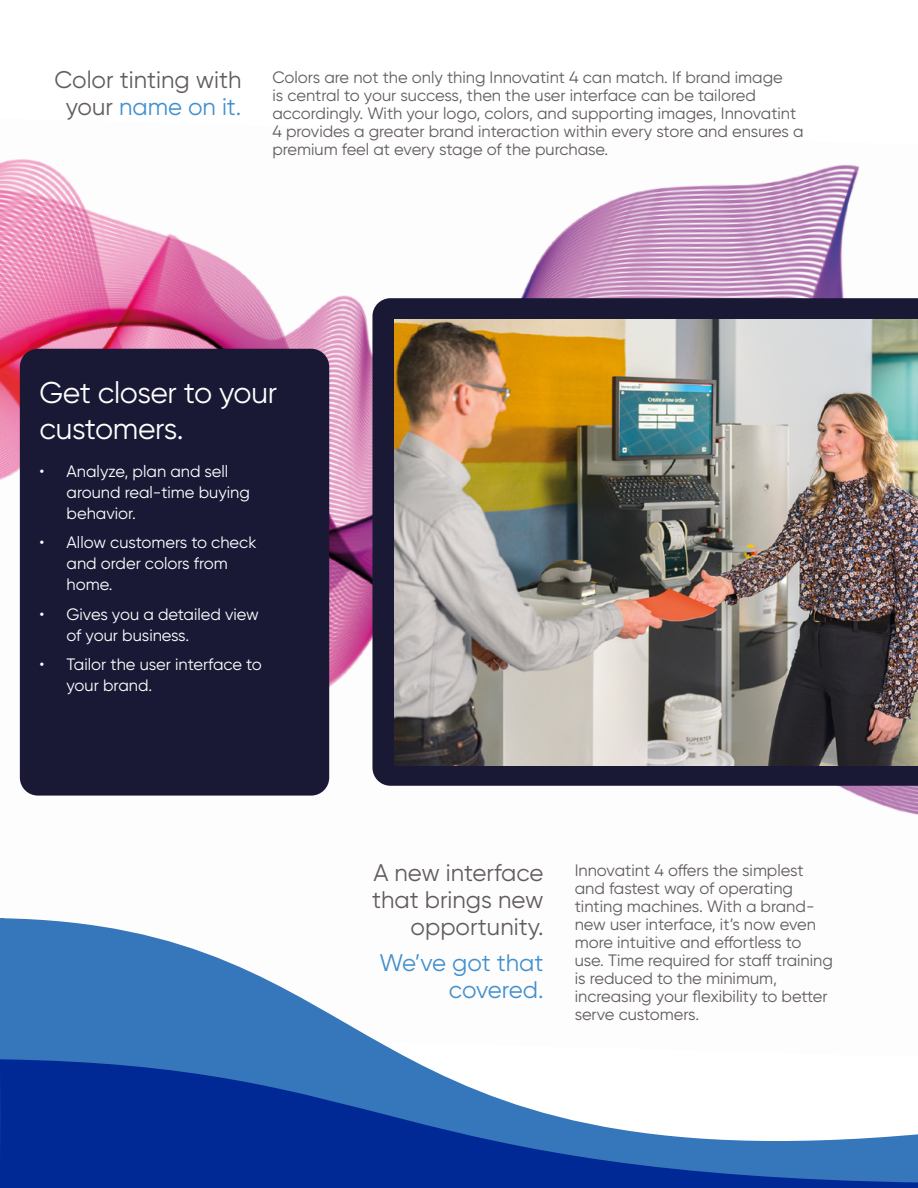
<style>
.page{position:relative;width:918px;height:1188px;background:#fff}
.page>*{position:absolute;margin:0;border:0;box-sizing:border-box;transform-origin:0 0}
.t1{font:30px/36.8px "Gilroy";letter-spacing:-.01em;color:#fff}
.t2{font:24px/27px "Gilroy";color:#635c5d;text-align:right}
.t3{font:24px/27px "Gilroy";letter-spacing:-.005em;color:#4290ce;text-align:right}
.t4{font:16.5px/18px "Gilroy";color:#635c5d}
.t5{font:16.5px/21px "Gilroy";color:#fff}
.s1{color:#4290ce}
</style>
<div class="page">
<img style="left:0;top:159px;width:918px;height:656px">
<svg style="left:372px;top:298px;width:546px;height:488px;background:#21203c"></svg>
<div style="left:20px;top:349px;width:309px;height:447px;background:#191936;border-radius:18px"></div>
<img style="left:395px;top:320px;width:523px;height:446px">
<svg style="left:0;top:918px;width:410px;height:141px;fill:#3677bc"></svg>
<svg style="left:0;top:1059px;width:918px;height:129px"></svg>
<h2 class="t2" style="left:54px;top:66px;width:189px;text-align:center">Color tinting with your <span class="s1">name on it.</span></h2>
<p class="t4" style="left:272px;top:68px;width:533px">Colors are not the only thing Innovatint 4 can match. If brand image<br>is central to your success, then the user interface can be tailored accordingly. With your logo, colors, and supporting images, Innovatint 4 provides a greater brand interaction within every store and ensures a premium feel at every stage of the purchase.</p>
<h1 class="t1" style="left:40px;top:373px;width:239px">Get closer to your customers.</h1>
<p class="t5" style="left:67px;top:460px;width:185px;text-indent:-27px">• Analyze, plan and sell around real-time buying behavior.</p>
<p class="t5" style="left:67px;top:532px;width:191px;text-indent:-27px">• Allow customers to check and order colors from home.</p>
<p class="t5" style="left:67px;top:603px;width:194px;text-indent:-27px">• Gives you a detailed view of your business.</p>
<p class="t5" style="left:67px;top:654px;width:197px;text-indent:-27px">• Tailor the user interface to your brand.</p>
<h2 class="t2" style="left:372px;top:859px;width:173px">A new interface that brings new opportunity.</h2>
<h2 class="t3" style="left:380px;top:949px;width:165px">We’ve got that covered.</h2>
<p class="t4" style="left:575px;top:861px;width:260px">Innovatint 4 offers the simplest and fastest way of operating tinting machines. With a brand&shy;new user interface, it’s now even more intuitive and effortless to use. Time required for staff training is reduced to the minimum, increasing your flexibility to better serve customers.</p>
</div>
